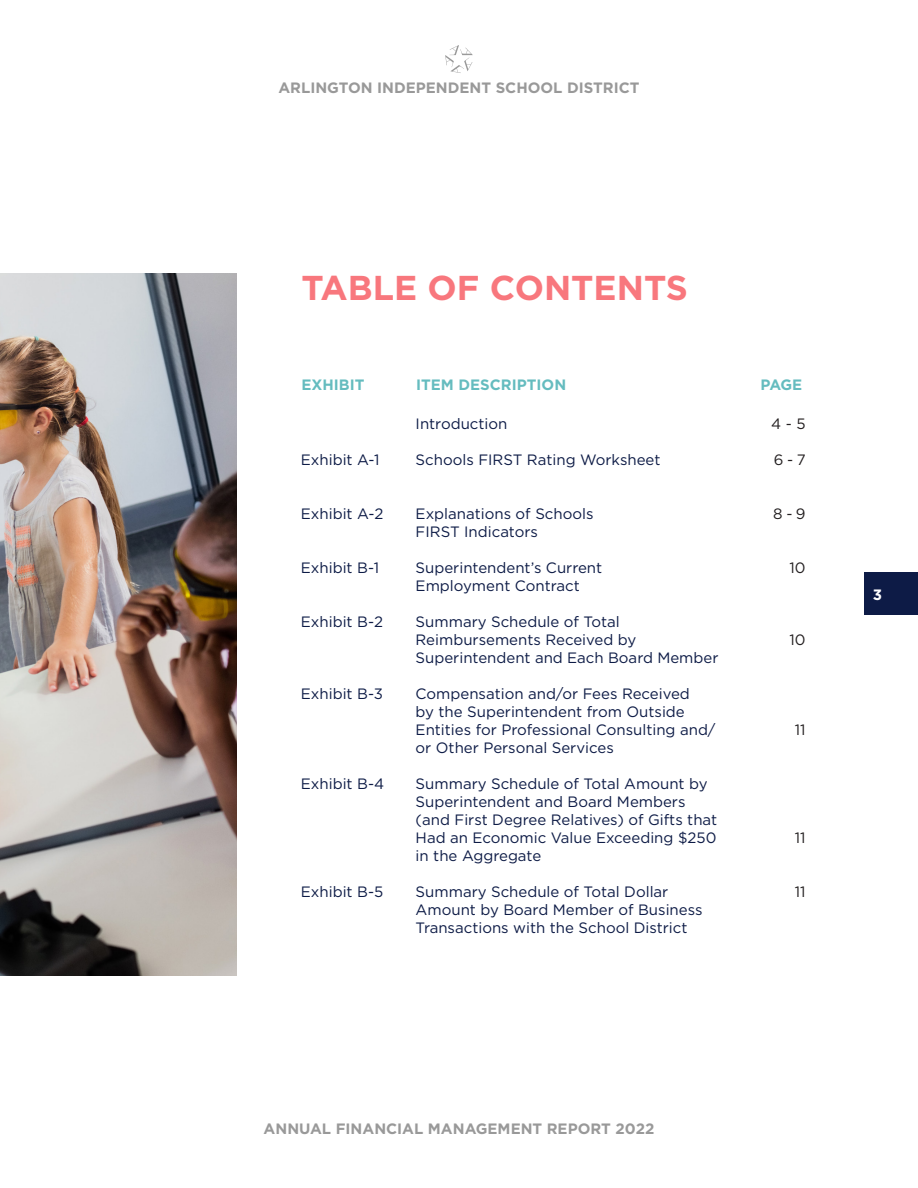
<style>
.page{position:relative;width:918px;height:1188px;background:#fff}
.page>*{position:absolute;margin:0;border:0;box-sizing:border-box;transform-origin:0 0}
.t1{font:700 34.5px "Gotham";color:#f8777d}
.t2{font:15px/18px "Gotham";color:#0d1b46}
.t3{font:700 15px "Gotham";color:#999}
.t4{font:700 15px "Gotham";color:#65bcbf}
.t5{font:15px "Gotham";color:#231f20}
.t6{font:700 15px "Gotham";color:#fff}
</style>
<div class="page">
<img style="left:0;top:274px;width:236px;height:702px">
<div style="left:864px;top:573px;width:54px;height:42px;background:#0d1b46"></div>
<svg style="left:446px;top:45px;width:26px;height:28px"></svg>
<p class="t3" style="left:278px;top:78px;width:363px">ARLINGTON INDEPENDENT SCHOOL DISTRICT</p>
<p class="t1" style="left:301px;top:265px;width:388px">TABLE OF CONTENTS</p>
<p class="t4" style="left:301px;top:375px;width:65px">EXHIBIT</p>
<p class="t4" style="left:416px;top:375px;width:152px">ITEM DESCRIPTION</p>
<p class="t4" style="left:760px;top:375px;width:43px">PAGE</p>
<p class="t5" style="left:771px;top:414px;width:36px">4 - 5</p>
<p class="t5" style="left:774px;top:450px;width:33px">6 - 7</p>
<p class="t2" style="left:416px;top:414px;width:93px">Introduction</p>
<p class="t2" style="left:301px;top:450px;width:80px">Exhibit A-1</p>
<p class="t2" style="left:416px;top:450px;width:246px">Schools FIRST Rating Worksheet</p>
<p class="t2" style="left:301px;top:504px;width:84px">Exhibit A-2</p>
<p class="t2" style="left:416px;top:504px;width:179px">Explanations of Schools<br>FIRST Indicators</p>
<p class="t2" style="left:301px;top:558px;width:80px">Exhibit B-1</p>
<p class="t2" style="left:416px;top:558px;width:188px">Superintendent’s Current<br>Employment Contract</p>
<p class="t2" style="left:301px;top:612px;width:84px">Exhibit B-2</p>
<p class="t2" style="left:416px;top:612px;width:304px">Summary Schedule of Total<br>Reimbursements Received by<br>Superintendent and Each Board Member</p>
<p class="t2" style="left:301px;top:684px;width:84px">Exhibit B-3</p>
<p class="t2" style="left:416px;top:684px;width:301px">Compensation and/or Fees Received<br>by the Superintendent from Outside Entities for Professional Consulting and/ or Other Personal Services</p>
<p class="t2" style="left:301px;top:774px;width:85px">Exhibit B-4</p>
<p class="t2" style="left:416px;top:774px;width:303px">Summary Schedule of Total Amount by Superintendent and Board Members (and First Degree Relatives) of Gifts that Had an Economic Value Exceeding $250 in the Aggregate</p>
<p class="t2" style="left:301px;top:882px;width:84px">Exhibit B-5</p>
<p class="t2" style="left:416px;top:882px;width:288px">Summary Schedule of Total Dollar<br>Amount by Board Member of Business<br>Transactions with the School District</p>
<p class="t5" style="left:773px;top:504px;width:34px">8 - 9</p>
<p class="t5" style="left:790px;top:558px;width:18px">10</p>
<p class="t5" style="left:790px;top:630px;width:18px">10</p>
<p class="t5" style="left:795px;top:720px;width:12px">11</p>
<p class="t5" style="left:795px;top:828px;width:12px">11</p>
<p class="t5" style="left:795px;top:882px;width:12px">11</p>
<p class="t6" style="left:873px;top:585px;width:11px">3</p>
<p class="t3" style="left:264px;top:1119px;width:392px">ANNUAL FINANCIAL MANAGEMENT REPORT 2022</p>
</div>
